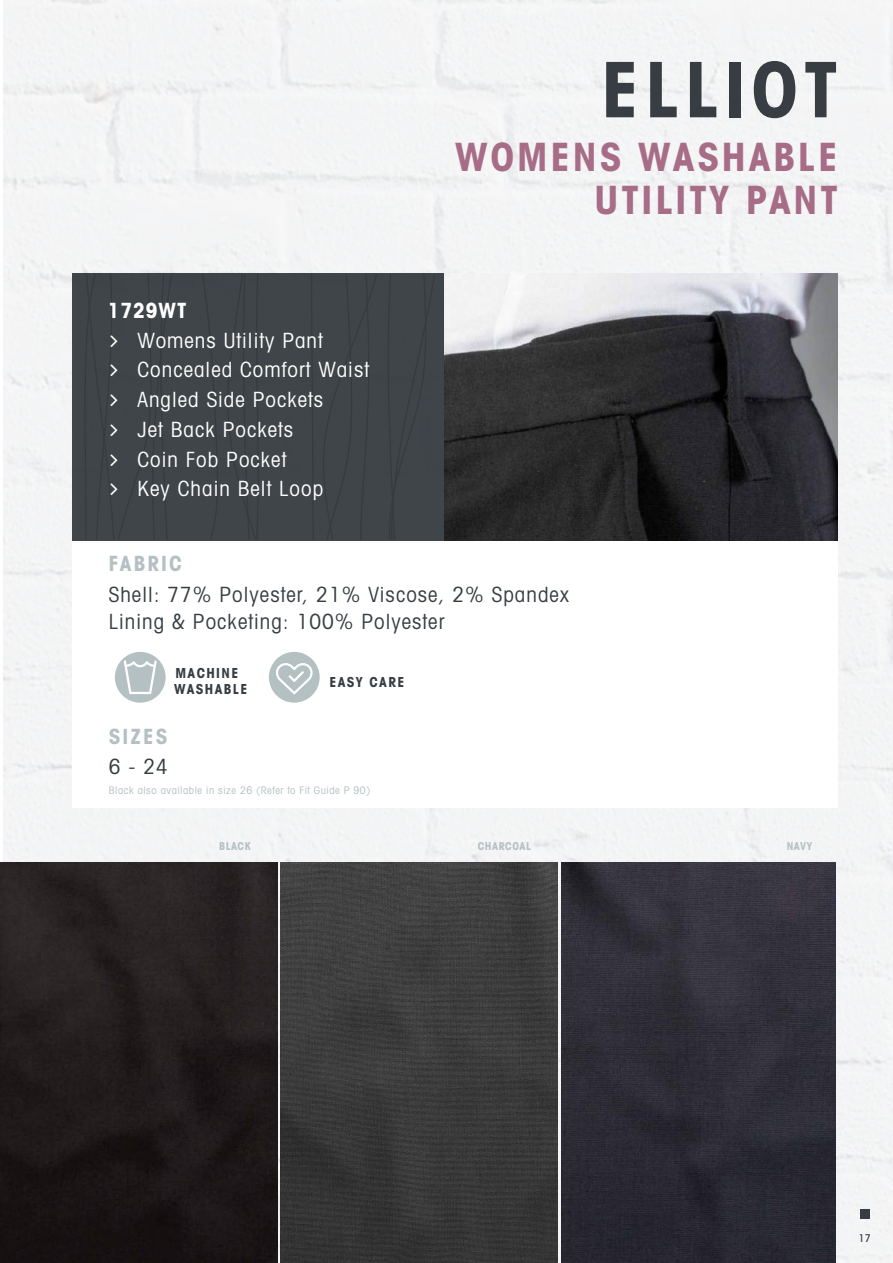
<style>
.page{position:relative;width:893px;height:1263px;background:#fff}
.page>*{position:absolute;margin:0;border:0;box-sizing:border-box;transform-origin:0 0}
.t1{font:700 condensed 76.5px "Avant Garde";letter-spacing:.075em;color:#373d42}
.t2{font:700 condensed 39px/42px "Avant Garde";letter-spacing:.075em;color:#a76d87;text-align:right}
.t3{font:condensed 21px/29.7px "Avant Garde";letter-spacing:.05em;color:#fff}
.t4{font:condensed 21px/27px "Avant Garde";letter-spacing:.05em;color:#373d42}
.t5{font:700 condensed 21px "Avant Garde";letter-spacing:.1em;color:#b4c0c2}
.t6{font:700 condensed 21px "Avant Garde";letter-spacing:.05em;color:#fff}
.t7{font:700 condensed 13.8px/16.6px "Avant Garde";letter-spacing:.1em;color:#373d42}
.t8{font:700 condensed 10.8px "Avant Garde";letter-spacing:.05em;color:#b4c0c2}
.t9{font:condensed 10.5px "Avant Garde";letter-spacing:.05em;color:#b4c0c2}
.t10{font:500 10.5px "Avant Garde";color:#373d42}
</style>
<div class="page">
<div style="left:3px;top:0;width:890px;height:1263px;background:#f4f4f5"></div>
<div style="left:860px;top:1209px;width:10px;height:9px;background:#373d42"></div>
<div style="left:72px;top:478px;width:766px;height:330px;background:#fff"></div>
<img style="left:561px;top:862px;width:274px;height:401px">
<img style="left:0;top:862px;width:277px;height:401px">
<img style="left:281px;top:862px;width:276px;height:401px">
<img style="left:444px;top:273px;width:394px;height:268px">
<div style="left:115px;top:652px;width:51px;height:51px;background:#b4c0c2;border-radius:50%"></div>
<svg style="left:124px;top:660px;width:33px;height:34px"></svg>
<div style="left:269px;top:652px;width:51px;height:51px;background:#b4c0c2;border-radius:50%"></div>
<svg style="left:276px;top:660px;width:40px;height:36px"></svg>
<div style="left:75px;top:274px;width:369px;height:266px;background:#3f4549"></div>
<p class="t6" style="left:108px;top:297px;width:80px">1729WT</p>
<p class="t3" style="left:137px;top:325px;width:233px">Womens Utility Pant<br>Concealed Comfort Waist<br>Angled Side Pockets<br>Jet Back Pockets<br>Coin Fob Pocket<br>Key Chain Belt Loop</p>
<h1 class="t1" style="left:601px;top:41px;width:238px">ELLIOT</h1>
<h2 class="t2" style="left:455px;top:136px;width:384px">WOMENS WASHABLE<br>UTILITY PANT</h2>
<p class="t5" style="left:109px;top:550px;width:75px">FABRIC</p>
<p class="t4" style="left:109px;top:580px;width:462px">Shell: 77% Polyester, 21% Viscose, 2% Spandex<br>Lining &amp; Pocketing: 100% Polyester</p>
<p class="t7" style="left:174px;top:664px;width:75px">MACHINE<br>WASHABLE</p>
<p class="t7" style="left:329px;top:673px;width:76px">EASY CARE</p>
<p class="t5" style="left:109px;top:723px;width:60px">SIZES</p>
<p class="t4" style="left:109px;top:752px;width:60px">6 - 24</p>
<p class="t9" style="left:109px;top:784px;width:263px">Black also available in size 26 (Refer to Fit Guide P 90)</p>
<p class="t8" style="left:219px;top:839px;width:33px">BLACK</p>
<p class="t8" style="left:478px;top:839px;width:55px">CHARCOAL</p>
<p class="t8" style="left:787px;top:839px;width:27px">NAVY</p>
<p class="t10" style="left:859px;top:1231px;width:14px">17</p>
</div>
